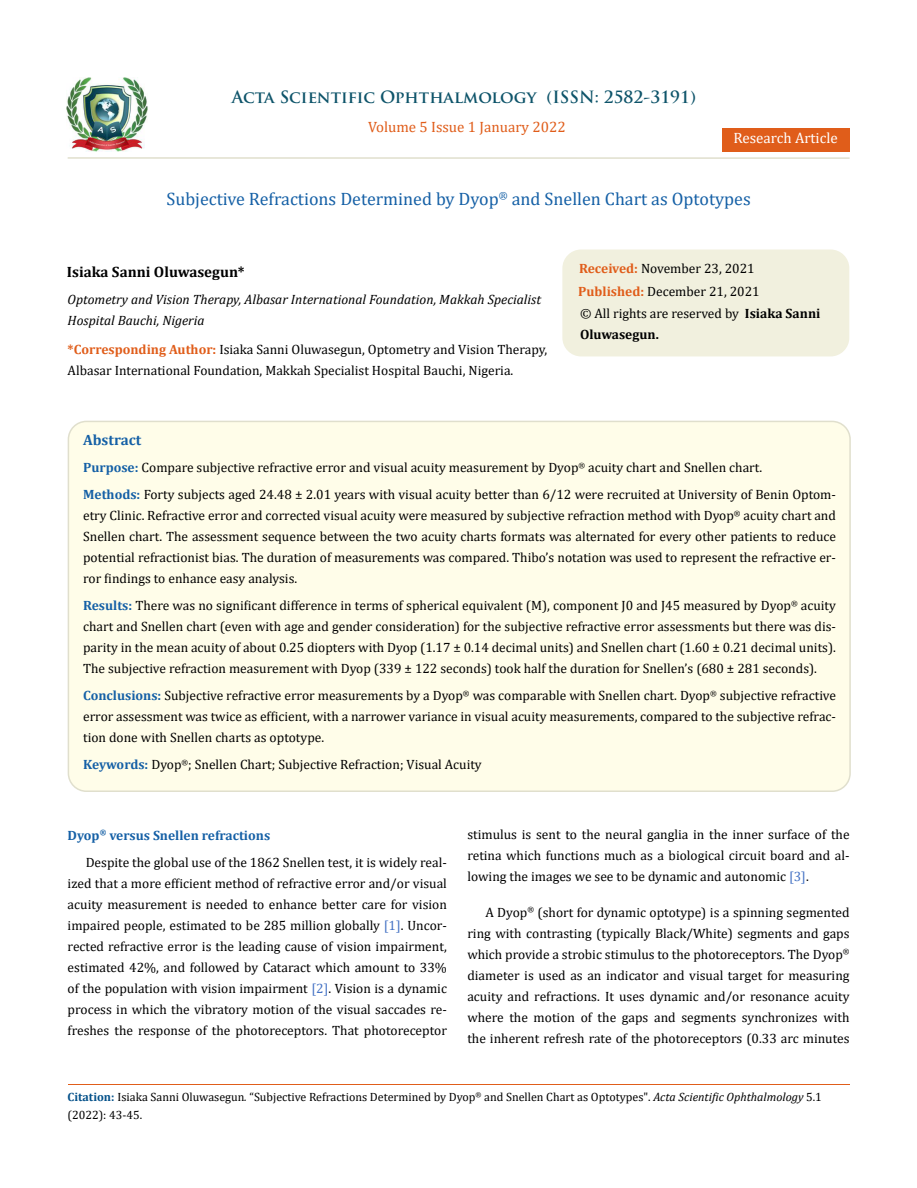
<style>
.page{position:relative;width:917px;height:1188px;background:#fff}
.page>*{position:absolute;margin:0;border:0;box-sizing:border-box;transform-origin:0 0}
.t1{font:18px "Cambria";color:#1560a6}
.t2{font:700 16.5px "Trajan Pro";color:#0e546a}
.t3{font:15px "Cambria";color:#e05d1a}
.t4{font:700 15px "Cambria";color:#000}
.t5{font:15px "Cambria";color:#fff}
.t6{font:700 15px "Cambria";color:#1560a6}
.t7{font:13.5px/21px "Cambria";color:#000;text-align:justify}
.t8{font:italic 13.5px/21px "Cambria";color:#000}
.t9{font:12px/18px "Cambria";color:#000}
.s1{font-weight:700;color:#e05d1a}
.s2{font-weight:700}
.s3{font-weight:700;color:#1560a6}
.s4{color:#4472c4}
.s5{font-weight:700;color:#035089}
.s6{font-style:italic}
</style>
<div class="page">
<img style="left:67px;top:77px;width:80px;height:74px">
<div style="left:721px;top:128px;width:128px;height:24px;background:#e05d1a"></div>
<div style="left:563px;top:250px;width:285px;height:106px;background:#f1f0de;border-radius:18px"></div>
<div style="left:562px;top:250px;width:287px;height:106px;border:2px solid #f1f0de;border-radius:18px"></div>
<div style="left:68px;top:421px;width:782px;height:370px;background:#fffde9;border-radius:18px"></div>
<div style="left:68px;top:421px;width:782px;height:371px;border:2px solid #e0dfcd;border-radius:18px"></div>
<hr style="left:68px;top:1084px;width:781px;height:1px;background:#e05d1a">
<hr style="left:68px;top:157px;width:781px;height:2px;background:#e0dfcd">
<p class="t2" style="left:232px;top:86px;width:466px">Acta Scientific Ophthalmology (ISSN: 2582-3191)</p>
<p class="t3" style="left:368px;top:118px;width:199px">Volume 5 Issue 1 January 2022</p>
<p class="t5" style="left:733px;top:129px;width:106px">Research Article</p>
<h1 class="t1" style="left:166px;top:189px;width:585px">Subjective Refractions Determined by Dyop<sup>®</sup> and Snellen Chart as Optotypes</h1>
<p class="t4" style="left:67px;top:261px;width:179px">Isiaka Sanni Oluwasegun*</p>
<p class="t8" style="left:68px;top:289px;width:475px">Optometry and Vision Therapy, Albasar International Foundation, Makkah Specialist<br>Hospital Bauchi, Nigeria</p>
<p class="t7" style="left:68px;top:339px;width:481px"><span class="s1">*Corresponding Author:</span> Isiaka Sanni Oluwasegun, Optometry and Vision Therapy,<br>Albasar International Foundation, Makkah Specialist Hospital Bauchi, Nigeria.</p>
<p class="t7" style="left:578px;top:257px;width:183px;line-height:23px"><span class="s1">Received:</span> November 23, 2021<br><span class="s1">Published:</span> December 21, 2021</p>
<p class="t7" style="left:580px;top:303px;width:242px">© All rights are reserved by <span class="s2">Isiaka Sanni<br>Oluwasegun.</span></p>
<p class="t6" style="left:83px;top:429px;width:60px">Abstract</p>
<p class="t7" style="left:83px;top:454px;width:754px;line-height:27px"><span class="s3">Purpose:</span> Compare subjective refractive error and visual acuity measurement by Dyop<sup>®</sup> acuity chart and Snellen chart.<br><span class="s3">Methods:</span> Forty subjects aged 24.48 ± 2.01 years with visual acuity better than 6/12 were recruited at University of Benin Optom-</p>
<p class="t7" style="left:83px;top:505px;width:754px">etry Clinic. Refractive error and corrected visual acuity were measured by subjective refraction method with Dyop<sup>®</sup> acuity chart and Snellen chart. The assessment sequence between the two acuity charts formats was alternated for every other patients to reduce potential refractionist bias. The duration of measurements was compared. Thibo’s notation was used to represent the refractive er&shy;ror findings to enhance easy analysis.</p>
<p class="t7" style="left:83px;top:595px;width:754px"><span class="s3">Results:</span> There was no significant difference in terms of spherical equivalent (M), component J0 and J45 measured by Dyop<sup>®</sup> acuity chart and Snellen chart (even with age and gender consideration) for the subjective refractive error assessments but there was dis&shy;parity in the mean acuity of about 0.25 diopters with Dyop (1.17 ± 0.14 decimal units) and Snellen chart (1.60 ± 0.21 decimal units).<br>The subjective refraction measurement with Dyop (339 ± 122 seconds) took half the duration for Snellen’s (680 ± 281 seconds).</p>
<p class="t7" style="left:83px;top:685px;width:754px"><span class="s3">Conclusions:</span> Subjective refractive error measurements by a Dyop<sup>®</sup> was comparable with Snellen chart. Dyop<sup>®</sup> subjective refractive error assessment was twice as efficient, with a narrower variance in visual acuity measurements, compared to the subjective refrac&shy;tion done with Snellen charts as optotype.</p>
<p class="t7" style="left:83px;top:754px;width:400px"><span class="s3">Keywords:</span> Dyop<sup>®</sup>; Snellen Chart; Subjective Refraction; Visual Acuity</p>
<p class="t7" style="left:86px;top:821px;width:363px;line-height:27px;text-indent:-18px"><span class="s3">Dyop</span><sup>®</sup> <span class="s3">versus Snellen refractions<br></span>Despite the global use of the 1862 Snellen test, it is widely real-</p>
<p class="t7" style="left:68px;top:872px;width:381px">ized that a more efficient method of refractive error and/or visual acuity measurement is needed to enhance better care for vision impaired people, estimated to be 285 million globally <span class="s4">[1]</span>. Uncor&shy;rected refractive error is the leading cause of vision impairment, estimated 42%, and followed by Cataract which amount to 33% of the population with vision impairment <span class="s4">[2]</span>. Vision is a dynamic process in which the vibratory motion of the visual saccades re&shy;freshes the response of the photoreceptors. That photoreceptor</p>
<p class="t7" style="left:467px;top:823px;width:384px">stimulus is sent to the neural ganglia in the inner surface of the retina which functions much as a biological circuit board and al&shy;lowing the images we see to be dynamic and autonomic <span class="s4">[3]</span>.</p>
<p class="t7" style="left:467px;top:901px;width:384px;text-indent:18px">A Dyop<sup>®</sup> (short for dynamic optotype) is a spinning segmented ring with contrasting (typically Black/White) segments and gaps which provide a strobic stimulus to the photoreceptors. The Dyop<sup>® </sup>diameter is used as an indicator and visual target for measuring acuity and refractions. It uses dynamic and/or resonance acuity where the motion of the gaps and segments synchronizes with the inherent refresh rate of the photoreceptors (0.33 arc minutes</p>
<p class="t9" style="left:68px;top:1088px;width:755px"><span class="s5">Citation:</span> Isiaka Sanni Oluwasegun<span class="s6">.</span> “Subjective Refractions Determined by Dyop<sup>®</sup> and Snellen Chart as Optotypes". <span class="s6">Acta Scientific Ophthalmology</span> 5.1 (2022): 43-45.</p>
</div>
